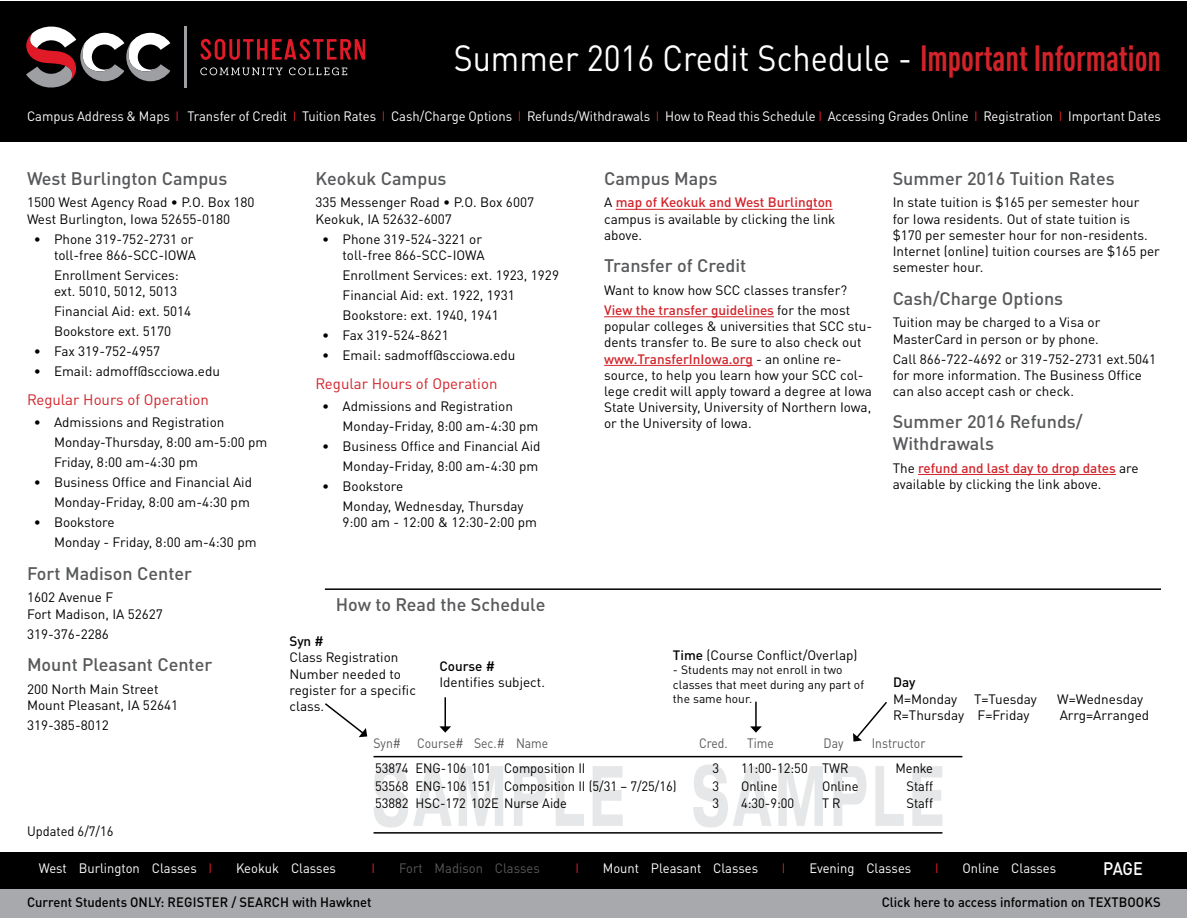
<style>
.page{position:relative;width:1188px;height:918px;background:#fff}
.page>*{position:absolute;margin:0;border:0;box-sizing:border-box;transform-origin:0 0}
.t1{font:36px "DINOT";color:#fff;scale:.9 1}
.t2{font:500 18px/21.6px "DINOT";color:#58595b}
.t3{font:500 18px "DINOT";color:#fff;scale:.9 1}
.t4{font:15px "DINOT";color:#d2232a}
.t5{font:13.5px/16.2px "DINOT";color:#000}
.t6{font:13.5px "DINOT";color:#fff;scale:.96 1}
.t7{font:13.5px "DINOT";color:#000;scale:.95 1}
.t8{font:500 13.5px "DINOT";color:#000;scale:.96 1}
.t9{font:13.5px "DINOT";color:#58595b;scale:.9 1}
.t10{font:13.5px "DINOT";color:#58595b;scale:.96 1}
.t11{font:500 13.5px "DINOT";color:#000}
.t12{font:13.5px "DINOT";color:#e11a27;scale:.96 1}
.t13{font:12px/14.4px "DINOT";color:#000}
.s1{font-weight:700;font-stretch:condensed;color:#d2232a}
.s2{color:#e11a27}
.s3{font-weight:500;color:#d2232a}
.s4{font-weight:500}
</style>
<div class="page">
<div style="left:1px;top:888px;width:1186px;height:30px;background:#a7a9ac"></div>
<div style="left:1px;top:852px;width:1186px;height:36px;background:#000"></div>
<div style="left:1px;top:1px;width:1186px;height:140px;background:#000"></div>
<svg style="left:26px;top:26px;width:144px;height:62px"></svg>
<svg style="left:201px;top:39px;width:164px;height:21px"></svg>
<svg style="left:200px;top:67px;width:83px;height:8px"></svg>
<svg style="left:289px;top:67px;width:58px;height:8px"></svg>
<hr style="left:185px;top:27px;width:2px;height:61px;background:#9d9fa2">
<hr style="left:616px;top:209px;width:217px;height:1px;background:#d2232a">
<hr style="left:604px;top:316px;width:170px;height:1px;background:#d2232a">
<hr style="left:604px;top:365px;width:149px;height:1px;background:#d2232a">
<hr style="left:918px;top:474px;width:198px;height:1px;background:#d2232a">
<svg style="left:325px;top:703px;width:42px;height:34px"></svg>
<hr style="left:755px;top:702px;width:2px;height:25px;background:#000">
<svg style="left:750px;top:726px;width:12px;height:7px"></svg>
<svg style="left:853px;top:702px;width:34px;height:40px"></svg>
<hr style="left:374px;top:832px;width:568px;height:2px;background:#000">
<svg style="left:374px;top:764px;width:568px;height:64px"></svg>
<hr style="left:374px;top:756px;width:588px;height:1px;background:#000">
<hr style="left:445px;top:697px;width:1px;height:30px;background:#000">
<svg style="left:439px;top:726px;width:12px;height:7px"></svg>
<hr style="left:325px;top:588px;width:836px;height:2px;background:#000">
<h1 class="t1" style="left:454px;top:35px;width:787px">Summer 2016 Credit Schedule - <span class="s1">Important Information</span></h1>
<p class="t6" style="left:27px;top:108px;width:1183px">Campus Address &amp; Maps <span class="s2">I</span> Transfer of Credit <span class="s2">I</span> Tuition Rates <span class="s2">I</span> Cash/Charge Options <span class="s2">I</span> Refunds/Withdrawals <span class="s2">I</span> How to Read this Schedule <span class="s2">I</span> Accessing Grades Online <span class="s2">I</span> Registration <span class="s2">I</span> Important Dates</p>
<h2 class="t2" style="left:27px;top:167px;width:202px">West Burlington Campus</h2>
<p class="t5" style="left:27px;top:194px;width:229px">1500 West Agency Road • P.O. Box 180<br>West Burlington, Iowa 52655-0180</p>
<p class="t5" style="left:34px;top:230px;width:164px;text-align:right">• Phone 319-752-2731 or toll-free 866-SCC-IOWA</p>
<p class="t5" style="left:54px;top:267px;width:126px">Enrollment Services: ext. 5010, 5012, 5013</p>
<p class="t5" style="left:54px;top:301px;width:139px;line-height:20px">Financial Aid: ext. 5014<br>Bookstore ext. 5170</p>
<p class="t5" style="left:34px;top:343px;width:128px">• Fax 319-752-4957</p>
<p class="t5" style="left:34px;top:363px;width:188px">• Email: admoff@scciowa.edu</p>
<p class="t4" style="left:27px;top:390px;width:183px">Regular Hours of Operation</p>
<p class="t5" style="left:54px;top:412px;width:215px;line-height:20px;text-indent:-20px">• Admissions and Registration<br>Monday-Thursday, 8:00 am-5:00 pm<br>Friday, 8:00 am-4:30 pm</p>
<p class="t5" style="left:34px;top:472px;width:220px;line-height:20px;text-align:right">• Business Office and Financial Aid<br>Monday-Friday, 8:00 am-4:30 pm</p>
<p class="t5" style="left:54px;top:512px;width:204px;line-height:20px;text-indent:-20px">• Bookstore<br>Monday - Friday, 8:00 am-4:30 pm</p>
<h2 class="t2" style="left:27px;top:562px;width:167px">Fort Madison Center</h2>
<p class="t5" style="left:27px;top:589px;width:137px">1602 Avenue F<br>Fort Madison, IA 52627</p>
<p class="t5" style="left:27px;top:625px;width:83px">319-376-2286</p>
<h2 class="t2" style="left:27px;top:653px;width:187px">Mount Pleasant Center</h2>
<p class="t5" style="left:27px;top:680px;width:153px">200 North Main Street<br>Mount Pleasant, IA 52641</p>
<p class="t5" style="left:27px;top:717px;width:83px">319-385-8012</p>
<p class="t7" style="left:27px;top:823px;width:93px">Updated 6/7/16</p>
<h2 class="t2" style="left:316px;top:167px;width:133px">Keokuk Campus</h2>
<p class="t5" style="left:316px;top:194px;width:220px">335 Messenger Road • P.O. Box 6007<br>Keokuk, IA 52632-6007</p>
<p class="t5" style="left:322px;top:230px;width:164px;text-align:right">• Phone 319-524-3221 or toll-free 866-SCC-IOWA</p>
<p class="t5" style="left:343px;top:265px;width:218px;line-height:20px">Enrollment Services: ext. 1923, 1929<br>Financial Aid: ext. 1922, 1931<br>Bookstore: ext. 1940, 1941</p>
<p class="t5" style="left:322px;top:327px;width:128px">• Fax 319-524-8621</p>
<p class="t5" style="left:322px;top:347px;width:195px">• Email: sadmoff@scciowa.edu</p>
<p class="t4" style="left:316px;top:374px;width:183px">Regular Hours of Operation</p>
<p class="t5" style="left:343px;top:396px;width:197px;line-height:20px;text-indent:-20px">• Admissions and Registration<br>Monday-Friday, 8:00 am-4:30 pm</p>
<p class="t5" style="left:322px;top:436px;width:220px;line-height:20px;text-align:right">• Business Office and Financial Aid<br>Monday-Friday, 8:00 am-4:30 pm</p>
<p class="t5" style="left:343px;top:476px;width:182px;line-height:20px;text-indent:-20px">• Bookstore<br>Monday, Wednesday, Thursday</p>
<p class="t5" style="left:343px;top:514px;width:196px">9:00 am - 12:00 &amp; 12:30-2:00 pm</p>
<h2 class="t2" style="left:604px;top:167px;width:115px">Campus Maps</h2>
<p class="t5" style="left:604px;top:194px;width:233px">A <span class="s3">map of Keokuk and West Burlington </span>campus is available by clicking the link above.</p>
<h2 class="t2" style="left:604px;top:255px;width:144px">Transfer of Credit</h2>
<p class="t5" style="left:604px;top:280px;width:248px;line-height:20px">Want to know how SCC classes transfer?<br><span class="s3">View the transfer guidelines</span> for the most</p>
<p class="t5" style="left:604px;top:318px;width:270px">popular colleges &amp; universities that SCC stu&shy;dents transfer to. Be sure to also check out <span class="s3">www.TransferInIowa.org</span> - an online re&shy;source, to help you learn how your SCC col&shy;lege credit will apply toward a degree at Iowa State University, University of Northern Iowa, or the University of Iowa.</p>
<h2 class="t2" style="left:893px;top:167px;width:224px">Summer 2016 Tuition Rates</h2>
<p class="t5" style="left:893px;top:194px;width:269px">In state tuition is $165 per semester hour<br>for Iowa residents. Out of state tuition is $170 per semester hour for non-residents.<br>Internet (online) tuition courses are $165 per semester hour.</p>
<h2 class="t2" style="left:893px;top:287px;width:172px">Cash/Charge Options</h2>
<p class="t5" style="left:893px;top:314px;width:209px">Tuition may be charged to a Visa or<br>MasterCard in person or by phone.</p>
<p class="t5" style="left:893px;top:350px;width:265px">Call 866-722-4692 or 319-752-2731 ext.5041 for more information. The Business Office can also accept cash or check.</p>
<h2 class="t2" style="left:893px;top:411px;width:192px">Summer 2016 Refunds/<br>Withdrawals</h2>
<p class="t5" style="left:893px;top:459px;width:248px">The <span class="s3">refund and last day to drop dates</span> are available by clicking the link above.</p>
<h2 class="t2" style="left:336px;top:594px;width:211px">How to Read the Schedule</h2>
<p class="t11" style="left:289px;top:633px;width:36px">Syn #</p>
<p class="t5" style="left:289px;top:649px;width:128px">Class Registration<br>Number needed to register for a specific class.</p>
<p class="t5" style="left:673px;top:647px;width:186px"><span class="s4">Time</span> (Course Conflict/Overlap)</p>
<p class="t11" style="left:439px;top:658px;width:57px">Course #</p>
<p class="t5" style="left:439px;top:674px;width:107px">Identifies subject.</p>
<p class="t13" style="left:673px;top:663px;width:193px">- Students may not enroll in two classes that meet during any part of the same hour.</p>
<p class="t11" style="left:893px;top:674px;width:24px">Day</p>
<p class="t5" style="left:893px;top:690px;width:145px">M=Monday T=Tuesday</p>
<p class="t5" style="left:1057px;top:690px;width:87px">W=Wednesday</p>
<p class="t5" style="left:893px;top:707px;width:138px">R=Thursday F=Friday</p>
<p class="t5" style="left:1060px;top:707px;width:91px">Arrg=Arranged</p>
<p class="t9" style="left:374px;top:734px;width:196px">Syn# Course# Sec.# Name</p>
<p class="t9" style="left:699px;top:734px;width:34px">Cred.</p>
<p class="t9" style="left:747px;top:734px;width:31px">Time</p>
<p class="t9" style="left:824px;top:734px;width:24px">Day</p>
<p class="t9" style="left:872px;top:734px;width:61px">Instructor</p>
<p class="t7" style="left:375px;top:760px;width:223px">53874 ENG-106 101 Composition II</p>
<p class="t7" style="left:713px;top:760px;width:9px">3</p>
<p class="t7" style="left:741px;top:760px;width:115px">11:00-12:50 TWR</p>
<p class="t7" style="left:895px;top:760px;width:41px">Menke</p>
<p class="t7" style="left:375px;top:777px;width:319px">53568 ENG-106 151 Composition II (5/31 – 7/25/16)</p>
<p class="t7" style="left:713px;top:777px;width:9px">3</p>
<p class="t7" style="left:741px;top:777px;width:40px">Online</p>
<p class="t7" style="left:822px;top:777px;width:40px">Online</p>
<p class="t7" style="left:907px;top:777px;width:29px">Staff</p>
<p class="t7" style="left:375px;top:795px;width:204px">53882 HSC-172 102E Nurse Aide</p>
<p class="t7" style="left:713px;top:795px;width:9px">3</p>
<p class="t7" style="left:741px;top:795px;width:58px">4:30-9:00</p>
<p class="t7" style="left:822px;top:795px;width:21px">T R</p>
<p class="t7" style="left:907px;top:795px;width:29px">Staff</p>
<p class="t6" style="left:39px;top:860px;width:182px">West Burlington Classes <span class="s2">I</span></p>
<p class="t6" style="left:236px;top:860px;width:106px">Keokuk Classes</p>
<p class="t12" style="left:372px;top:860px;width:5px">I</p>
<p class="t10" style="left:399px;top:860px;width:148px">Fort Madison Classes</p>
<p class="t12" style="left:575px;top:860px;width:5px">I</p>
<p class="t6" style="left:603px;top:860px;width:163px">Mount Pleasant Classes</p>
<p class="t12" style="left:782px;top:860px;width:5px">I</p>
<p class="t6" style="left:809px;top:860px;width:108px">Evening Classes</p>
<p class="t12" style="left:935px;top:860px;width:5px">I</p>
<p class="t6" style="left:963px;top:860px;width:99px">Online Classes</p>
<h2 class="t3" style="left:1103px;top:857px;width:46px">PAGE</h2>
<p class="t8" style="left:27px;top:893px;width:360px">Current Students ONLY: REGISTER / SEARCH with Hawknet</p>
<p class="t8" style="left:882px;top:893px;width:292px">Click here to access information on TEXTBOOKS</p>
</div>
